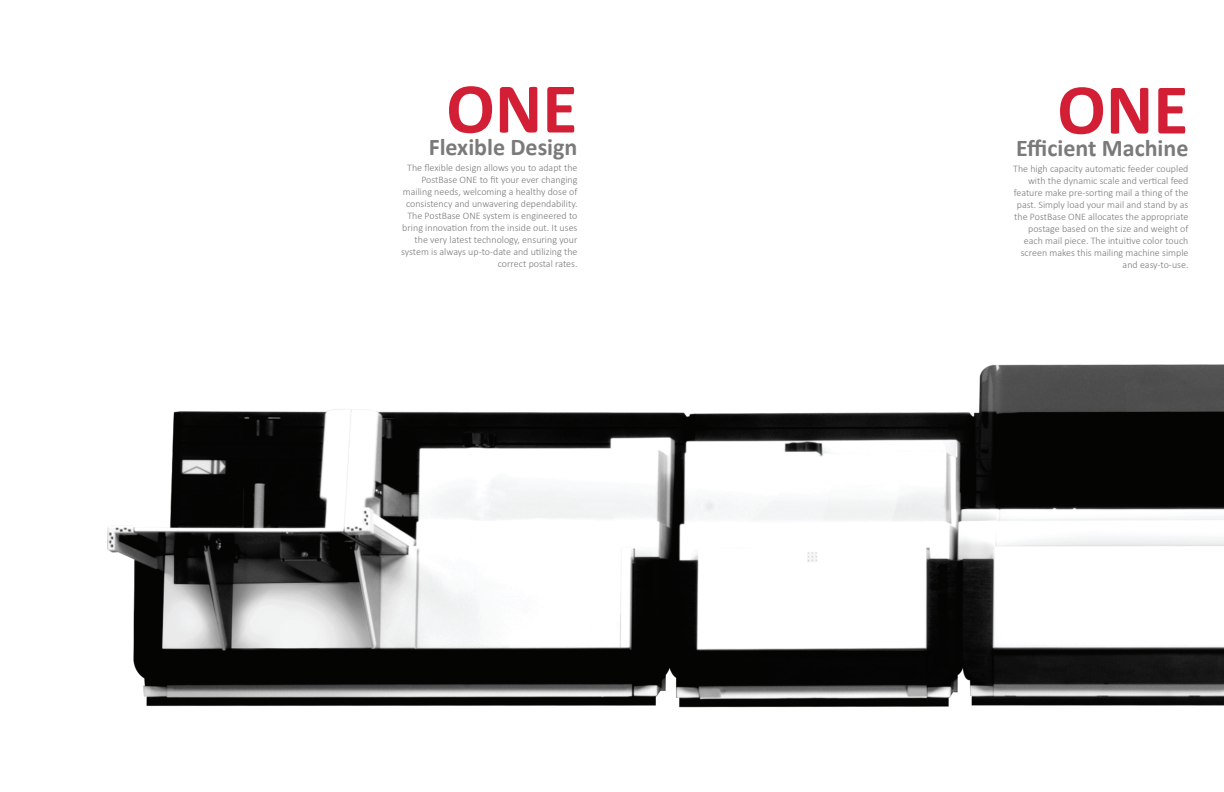
<style>
.page{position:relative;width:1224px;height:792px;background:#fff}
.page>*{position:absolute;margin:0;border:0;box-sizing:border-box;transform-origin:0 0}
.t1{font:700 72px "Calibri";color:#d21f35}
.t2{font:700 24px "Calibri";color:#7a7a79}
.t3{font:300 10px/12px "Calibri";color:#7a7a79;text-align:right}
</style>
<div class="page">
<img style="left:107px;top:364px;width:1117px;height:344px">
<h1 class="t1" style="left:446px;top:63px;width:133px">ONE</h1>
<h2 class="t2" style="left:429px;top:132px;width:150px">Flexible Design</h2>
<p class="t3" style="left:401px;top:162px;width:178px">The flexible design allows you to adapt the PostBase ONE to fit your ever changing mailing needs, welcoming a healthy dose of consistency and unwavering dependability.<br>The PostBase ONE system is engineered to bring innovation from the inside out. It uses the very latest technology, ensuring your system is always up-to-date and utilizing the correct postal rates.</p>
<h1 class="t1" style="left:1057px;top:64px;width:133px">ONE</h1>
<p class="t3" style="left:1013px;top:163px;width:177px">The high capacity automatic feeder coupled with the dynamic scale and vertical feed feature make pre-sorting mail a thing of the past. Simply load your mail and stand by as the PostBase ONE allocates the appropriate postage based on the size and weight of each mail piece. The intuitive color touch screen makes this mailing machine simple and easy-to-use.</p>
<h2 class="t2" style="left:1016px;top:133px;width:174px">Efficient Machine</h2>
</div>
